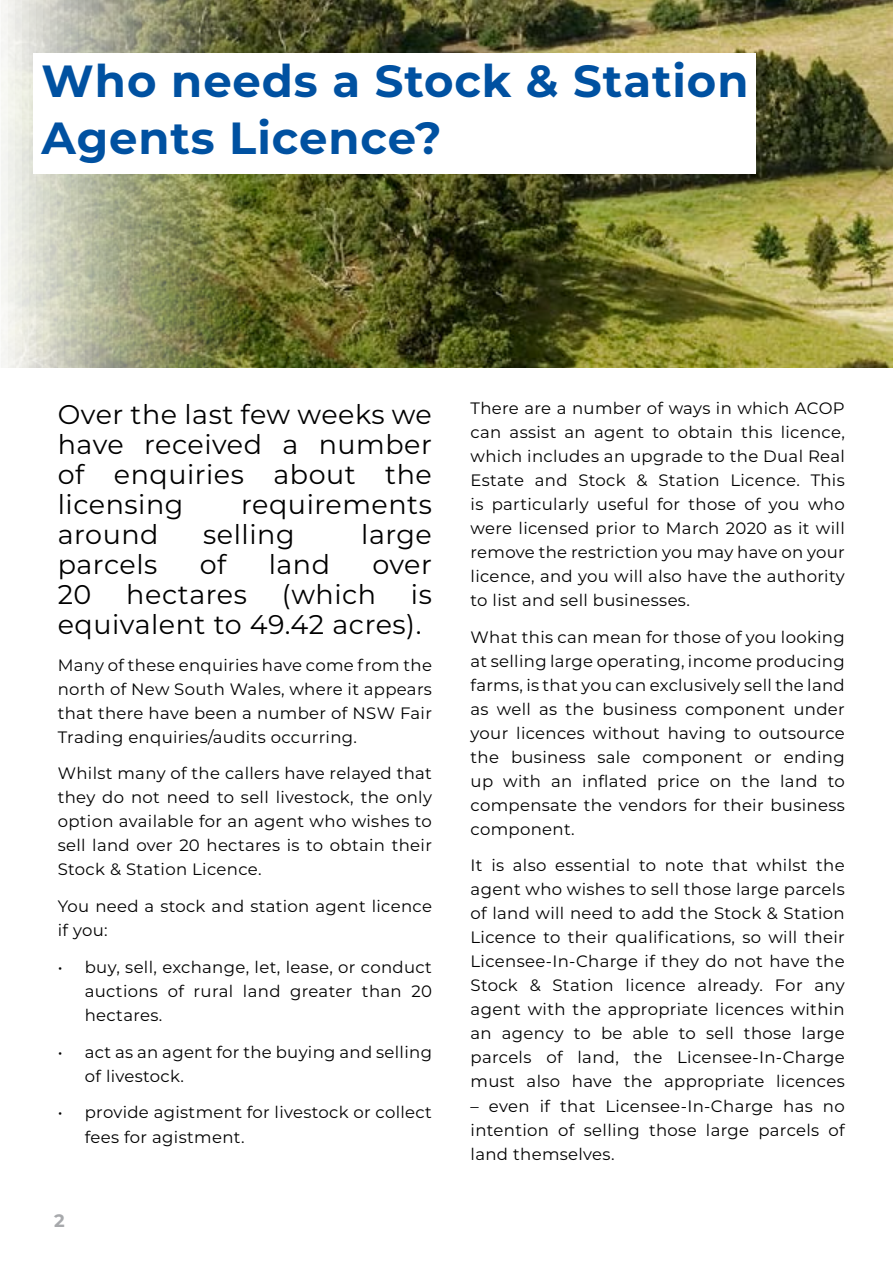
<style>
.page{position:relative;width:893px;height:1263px;background:#fff}
.page>*{position:absolute;margin:0;border:0;box-sizing:border-box;transform-origin:0 0}
.t1{font:700 45px/57px "Montserrat";letter-spacing:.02em;color:#0051a1}
.t2{font:27px/30px "Montserrat";letter-spacing:.02em;color:#000;text-align:justify}
.t3{font:700 18px "Montserrat";color:#a7a9ac}
.t4{font:16.5px/24px "Montserrat";letter-spacing:.02em;color:#000;text-align:justify}
</style>
<div class="page">
<img style="left:1px;top:0;width:892px;height:367px">
<div style="left:33px;top:53px;width:723px;height:121px;background:#fff"></div>
<h1 class="t1" style="left:42px;top:50px;width:708px">Who needs a Stock &amp; Station<br>Agents Licence?</h1>
<h2 class="t2" style="left:58px;top:398px;width:376px">Over the last few weeks we have received a number of enquiries about the licensing</h2>
<h2 class="t2" style="left:241px;top:488px;width:192px">requirements</h2>
<h2 class="t2" style="left:58px;top:518px;width:102px">around</h2>
<h2 class="t2" style="left:203px;top:518px;width:93px">selling</h2>
<h2 class="t2" style="left:361px;top:518px;width:72px">large</h2>
<h2 class="t2" style="left:58px;top:548px;width:101px">parcels</h2>
<h2 class="t2" style="left:200px;top:548px;width:28px">of</h2>
<h2 class="t2" style="left:269px;top:548px;width:63px">land</h2>
<h2 class="t2" style="left:372px;top:548px;width:61px">over</h2>
<h2 class="t2" style="left:58px;top:578px;width:35px">20</h2>
<h2 class="t2" style="left:126px;top:578px;width:122px">hectares</h2>
<h2 class="t2" style="left:282px;top:578px;width:96px">(which</h2>
<h2 class="t2" style="left:58px;top:578px;width:376px;text-indent:353px">is equivalent to 49.42 acres).</h2>
<p class="t4" style="left:58px;top:652px;width:376px">Many of these enquiries have come from the north of New South Wales, where it appears that there have been a number of NSW Fair Trading enquiries/audits occurring.</p>
<p class="t4" style="left:58px;top:761px;width:376px">Whilst many of the callers have relayed that they do not need to sell livestock, the only option available for an agent who wishes to sell land over 20 hectares is to obtain their Stock &amp; Station Licence.</p>
<p class="t4" style="left:58px;top:894px;width:376px">You need a stock and station agent licence if you:</p>
<p class="t4" style="left:85px;top:954px;width:349px;text-indent:-27px">• buy, sell, exchange, let, lease, or conduct auctions of rural land greater than 20 hectares.</p>
<p class="t4" style="left:85px;top:1039px;width:349px;text-indent:-27px">• act as an agent for the buying and selling of livestock.</p>
<p class="t4" style="left:85px;top:1100px;width:349px;text-indent:-27px">• provide agistment for livestock or collect fees for agistment.</p>
<p class="t3" style="left:54px;top:1208px;width:12px">2</p>
<p class="t4" style="left:471px;top:395px;width:376px">There are a number of ways in which ACOP can assist an agent to obtain this licence, which includes an upgrade to the Dual Real Estate and Stock &amp; Station Licence. This is particularly useful for those of you who were licensed prior to March 2020 as it will remove the restriction you may have on your licence, and you will also have the authority to list and sell businesses.</p>
<p class="t4" style="left:471px;top:624px;width:376px">What this can mean for those of you looking at selling large operating, income producing farms, is that you can exclusively sell the land as well as the business component under your licences without having to outsource the business sale component or ending up with an inflated price on the land to compensate the vendors for their business component.</p>
<p class="t4" style="left:471px;top:853px;width:376px">It is also essential to note that whilst the agent who wishes to sell those large parcels of land will need to add the Stock &amp; Station Licence to their qualifications, so will their Licensee-In-Charge if they do not have the Stock &amp; Station licence already. For any agent with the appropriate licences within an agency to be able to sell those large parcels of land, the Licensee-In-Charge must also have the appropriate licences</p>
<p class="t4" style="left:471px;top:1093px;width:376px">– even if that Licensee-In-Charge has no intention of selling those large parcels of land themselves.</p>
</div>
